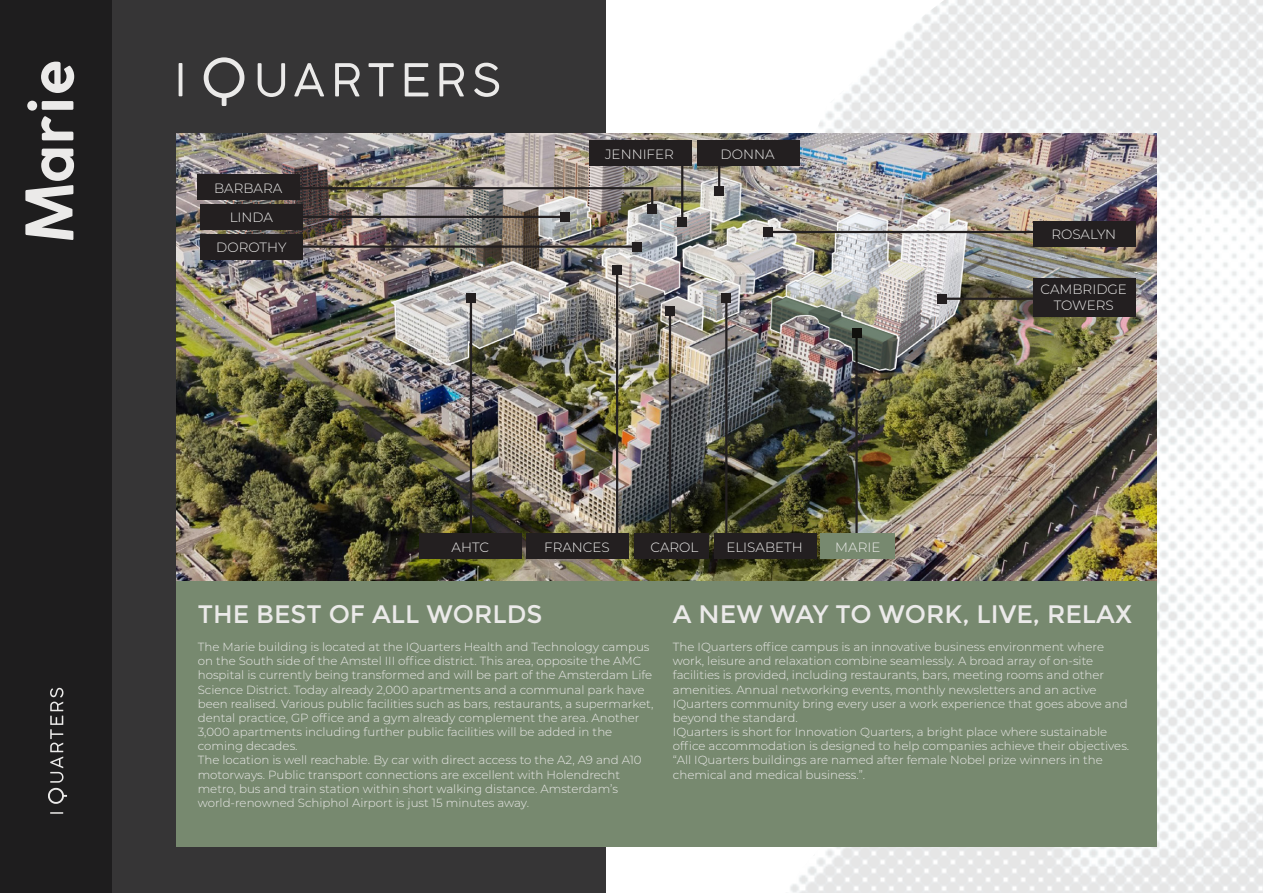
<style>
.page{position:relative;width:1263px;height:893px;background:#fff}
.page>*{position:absolute;margin:0;border:0;box-sizing:border-box;transform-origin:0 0}
.t1{font:700 64.65px "Coco Gothic";color:#ebeae9}
.t2{font:25.28px "Montserrat";color:#ebeae9}
.t3{font:300 13.5px "Montserrat";color:#ebeae9}
.t4{font:300 11.77px/14.2px "Montserrat";color:#ebeae9}
</style>
<div class="page">
<div style="left:0;top:0;width:606px;height:893px;background:#363536"></div>
<div style="left:0;top:0;width:112px;height:893px;background:#231f20"></div>
<svg style="left:48px;top:688px;width:19px;height:116px"></svg>
<svg style="left:50px;top:812px;width:13px;height:2px"></svg>
<svg style="left:204px;top:57px;width:40px;height:49px"></svg>
<svg style="left:258px;top:63px;width:27px;height:34px"></svg>
<svg style="left:294px;top:63px;width:30px;height:33px"></svg>
<svg style="left:335px;top:63px;width:25px;height:33px"></svg>
<svg style="left:368px;top:63px;width:26px;height:33px"></svg>
<svg style="left:405px;top:63px;width:23px;height:33px"></svg>
<svg style="left:439px;top:63px;width:25px;height:33px"></svg>
<svg style="left:474px;top:63px;width:25px;height:34px"></svg>
<hr style="left:179px;top:63px;width:3px;height:33px;background:#ebeae9">
<img style="left:784px;top:0;width:479px;height:893px">
<div style="left:176px;top:564px;width:980px;height:282px;background:#77896f"></div>
<img style="left:176px;top:133px;width:980px;height:448px">
<hr style="left:303px;top:216px;width:262px;height:2px;background:#231f20">
<div style="left:561px;top:212px;width:9px;height:9px;background:#231f20"></div>
<hr style="left:303px;top:245px;width:334px;height:3px;background:#231f20">
<div style="left:633px;top:242px;width:9px;height:9px;background:#231f20"></div>
<div style="left:201px;top:204px;width:102px;height:26px;background:#231f20"></div>
<div style="left:697px;top:140px;width:102px;height:26px;background:#231f20"></div>
<div style="left:198px;top:174px;width:102px;height:26px;background:#231f20"></div>
<div style="left:589px;top:140px;width:102px;height:26px;background:#231f20"></div>
<div style="left:1033px;top:221px;width:102px;height:25px;background:#231f20"></div>
<div style="left:1033px;top:278px;width:102px;height:38px;background:#231f20"></div>
<div style="left:201px;top:234px;width:102px;height:25px;background:#231f20"></div>
<hr style="left:470px;top:298px;width:2px;height:236px;background:#231f20">
<div style="left:466px;top:293px;width:9px;height:9px;background:#231f20"></div>
<hr style="left:725px;top:298px;width:2px;height:236px;background:#231f20">
<div style="left:722px;top:293px;width:9px;height:9px;background:#231f20"></div>
<hr style="left:669px;top:311px;width:2px;height:223px;background:#231f20">
<div style="left:665px;top:306px;width:9px;height:9px;background:#231f20"></div>
<hr style="left:855px;top:333px;width:3px;height:201px;background:#231f20">
<hr style="left:616px;top:270px;width:2px;height:264px;background:#231f20">
<div style="left:613px;top:266px;width:9px;height:9px;background:#231f20"></div>
<hr style="left:942px;top:298px;width:91px;height:2px;background:#231f20">
<div style="left:938px;top:294px;width:9px;height:9px;background:#231f20"></div>
<hr style="left:768px;top:231px;width:265px;height:2px;background:#231f20">
<div style="left:763px;top:227px;width:9px;height:9px;background:#231f20"></div>
<div style="left:420px;top:534px;width:102px;height:25px;background:#231f20"></div>
<div style="left:714px;top:534px;width:102px;height:25px;background:#231f20"></div>
<div style="left:634px;top:534px;width:74px;height:25px;background:#231f20"></div>
<div style="left:821px;top:534px;width:74px;height:25px;background:#77896f"></div>
<div style="left:526px;top:534px;width:102px;height:25px;background:#231f20"></div>
<hr style="left:718px;top:166px;width:2px;height:25px;background:#231f20">
<div style="left:715px;top:186px;width:9px;height:9px;background:#231f20"></div>
<hr style="left:681px;top:166px;width:2px;height:56px;background:#231f20">
<div style="left:678px;top:218px;width:9px;height:9px;background:#231f20"></div>
<img style="left:298px;top:186px;width:356px;height:25px">
<div style="left:648px;top:205px;width:9px;height:9px;background:#231f20"></div>
<img style="left:770px;top:296px;width:129px;height:75px">
<p class="t1" style="left:1px;top:243px;width:186px;rotate:-90deg">Marie</p>
<p class="t3" style="left:214px;top:179px;width:70px">BARBARA</p>
<p class="t3" style="left:230px;top:208px;width:45px">LINDA</p>
<p class="t3" style="left:216px;top:238px;width:72px">DOROTHY</p>
<p class="t3" style="left:605px;top:145px;width:70px">JENNIFER</p>
<p class="t3" style="left:721px;top:145px;width:55px">DONNA</p>
<p class="t3" style="left:452px;top:538px;width:39px">AHTC</p>
<p class="t3" style="left:544px;top:538px;width:67px">FRANCES</p>
<p class="t3" style="left:651px;top:538px;width:49px">CAROL</p>
<p class="t3" style="left:726px;top:538px;width:78px">ELISABETH</p>
<p class="t3" style="left:835px;top:538px;width:47px">MARIE</p>
<p class="t3" style="left:1051px;top:225px;width:66px">ROSALYN</p>
<p class="t3" style="left:1041px;top:280px;width:88px">CAMBRIDGE</p>
<p class="t3" style="left:1054px;top:296px;width:62px">TOWERS</p>
<p class="t2" style="left:198px;top:599px;width:346px">THE BEST OF ALL WORLDS</p>
<p class="t4" style="left:198px;top:639px;width:457px">The Marie building is located at the IQuarters Health and Technology campus on the South side of the Amstel III office district. This area, opposite the AMC hospital is currently being transformed and will be part of the Amsterdam Life Science District. Today already 2,000 apartments and a communal park have been realised. Various public facilities such as bars, restaurants, a supermarket, dental practice, GP office and a gym already complement the area. Another 3,000 apartments including further public facilities will be added in the coming decades.</p>
<p class="t4" style="left:198px;top:753px;width:445px">The location is well reachable. By car with direct access to the A2, A9 and A10 motorways. Public transport connections are excellent with Holendrecht metro, bus and train station within short walking distance. Amsterdam’s world-renowned Schiphol Airport is just 15 minutes away.</p>
<p class="t2" style="left:673px;top:599px;width:461px">A NEW WAY TO WORK, LIVE, RELAX</p>
<p class="t4" style="left:673px;top:639px;width:456px">The IQuarters office campus is an innovative business environment where work, leisure and relaxation combine seamlessly. A broad array of on-site facilities is provided, including restaurants, bars, meeting rooms and other amenities. Annual networking events, monthly newsletters and an active IQuarters community bring every user a work experience that goes above and beyond the standard.</p>
<p class="t4" style="left:673px;top:724px;width:458px">IQuarters is short for Innovation Quarters, a bright place where sustainable office accommodation is designed to help companies achieve their objectives.</p>
<p class="t4" style="left:673px;top:753px;width:431px">“All IQuarters buildings are named after female Nobel prize winners in the chemical and medical business.”.</p>
</div>
